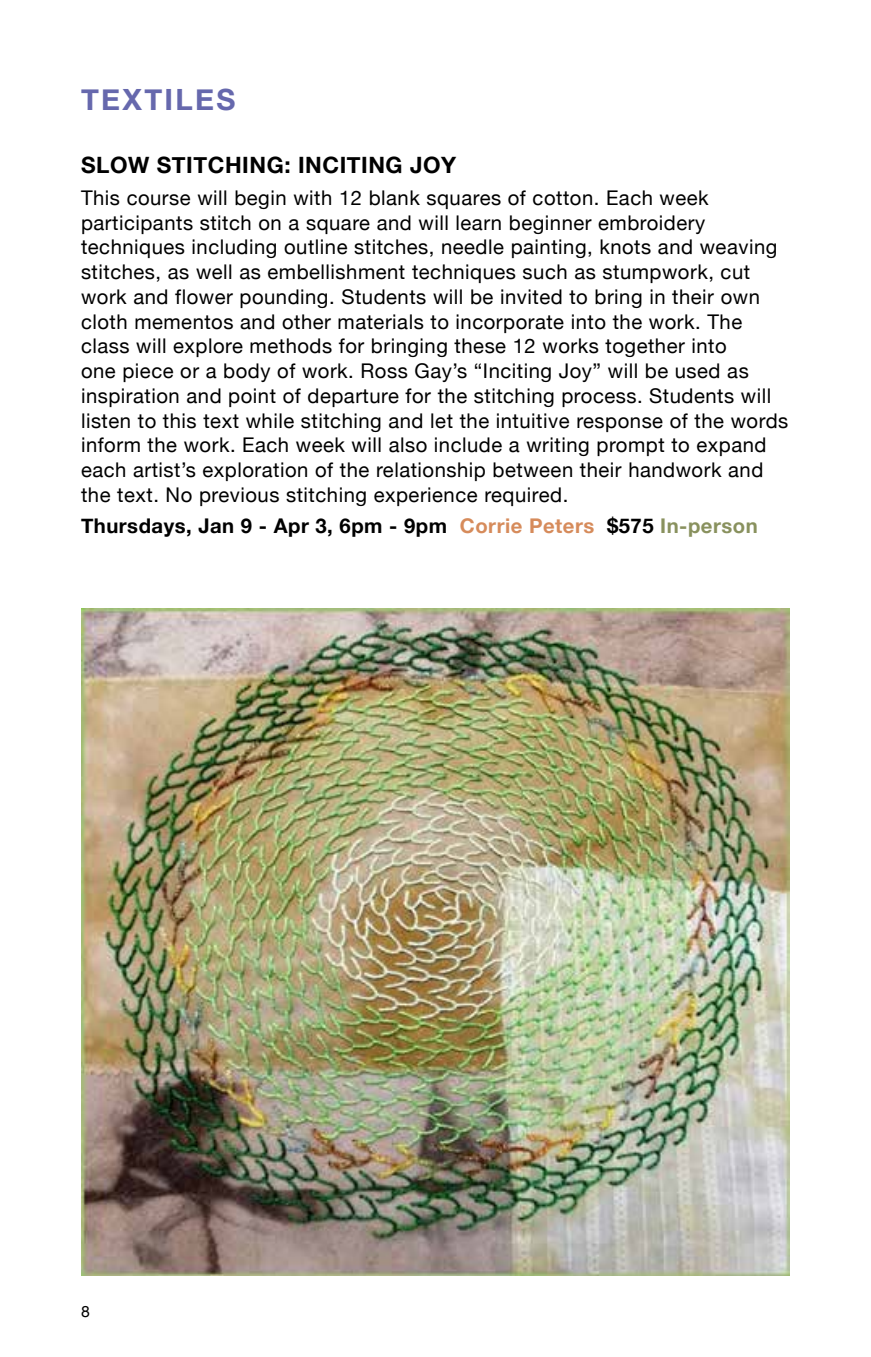
<style>
.page{position:relative;width:871px;height:1357px;background:#fff}
.page>*{position:absolute;margin:0;border:0;box-sizing:border-box;transform-origin:0 0}
.t1{font:700 29.25px "Helvetica Neue";letter-spacing:.08em;color:#6668ad}
.t2{font:700 22.5px "Helvetica Neue";letter-spacing:.025em;color:#000}
.t3{font:20.25px/24.8px "Helvetica Neue";letter-spacing:.025em;color:#000}
.t4{font:700 20.25px "Helvetica Neue";letter-spacing:.025em;color:#000}
.t5{font:15.75px "Helvetica Neue";color:#000}
.s1{color:#d68b5b}
.s2{color:#89915e}
</style>
<div class="page">
<img style="left:81px;top:608px;width:709px;height:668px">
<h1 class="t1" style="left:81px;top:76px;width:156px">TEXTILES</h1>
<p class="t2" style="left:81px;top:148px;width:377px">SLOW STITCHING: INCITING JOY</p>
<p class="t3" style="left:81px;top:187px;width:709px">This course will begin with 12 blank squares of cotton. Each week participants stitch on a square and will learn beginner embroidery techniques including outline stitches, needle painting, knots and weaving stitches, as well as embellishment techniques such as stumpwork, cut work and flower pounding. Students will be invited to bring in their own cloth mementos and other materials to incorporate into the work. The class will explore methods for bringing these 12 works together into<br>one piece or a body of work. Ross Gay’s “Inciting Joy” will be used as inspiration and point of departure for the stitching process. Students will listen to this text while stitching and let the intuitive response of the words inform the work. Each week will also include a writing prompt to expand each artist’s exploration of the relationship between their handwork and the text. No previous stitching experience required.</p>
<p class="t4" style="left:81px;top:510px;width:678px">Thursdays, Jan 9 - Apr 3, 6pm - 9pm <span class="s1">Corrie Peters</span> $575 <span class="s2">In-person</span></p>
<p class="t5" style="left:81px;top:1300px;width:10px">8</p>
</div>
